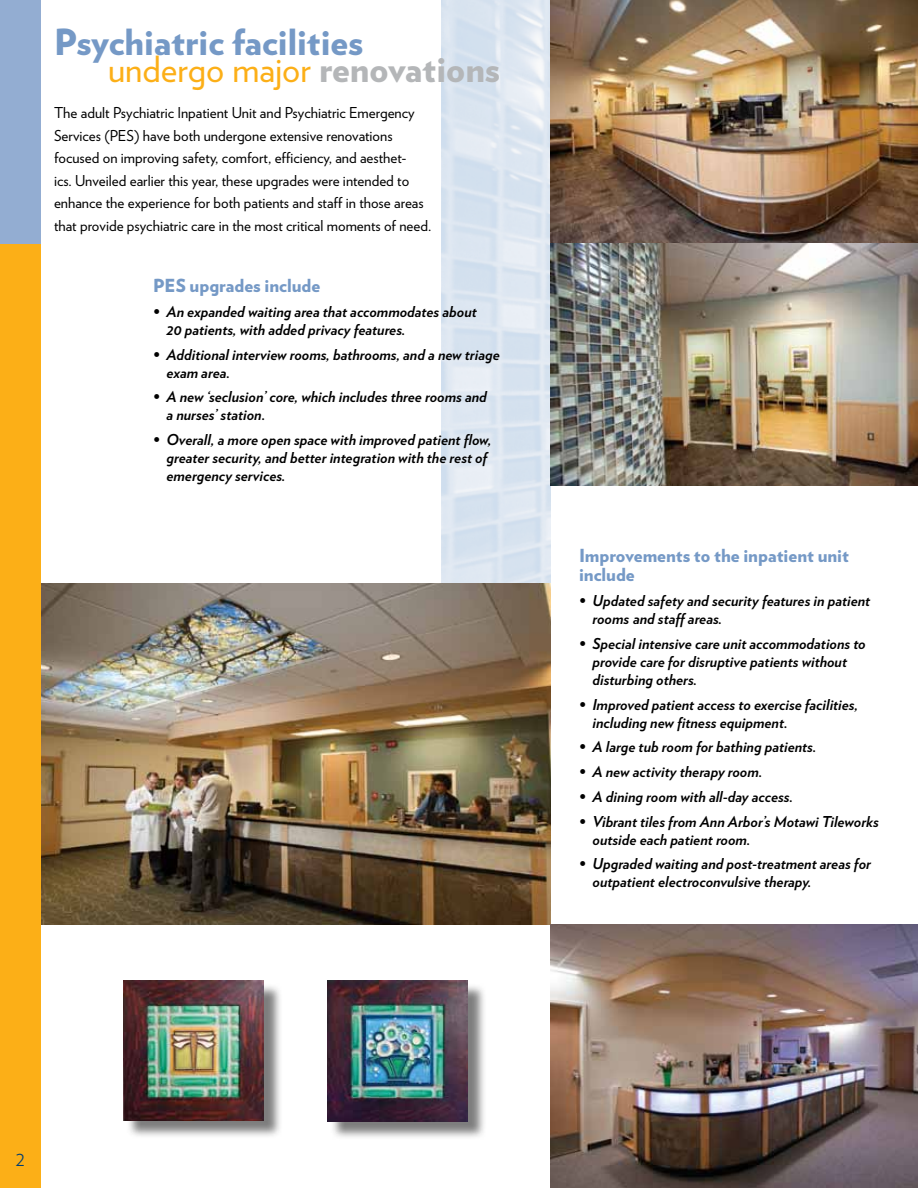
<style>
.page{position:relative;width:918px;height:1188px;background:#fff}
.page>*{position:absolute;margin:0;border:0;box-sizing:border-box;transform-origin:0 0}
.t1{font:900 36px/27px "Verlag";color:#7599c6}
.t2{font:300 21px "Verlag";color:#003d71}
.t3{font:900 18px/19.5px "Verlag";color:#7599c6}
.t4{font:italic 700 15px/18px "Verlag";color:#000}
.t5{font:15px/22.5px "Verlag";color:#000}
.s1{font-weight:400;color:#fcaf17}
.s2{color:#b4b6b8}
</style>
<div class="page">
<img style="left:41px;top:583px;width:509px;height:341px">
<div style="left:330px;top:983px;width:157px;height:157px;background:#000;opacity:.51"></div>
<img style="left:328px;top:981px;width:140px;height:141px">
<img style="left:550px;top:924px;width:368px;height:264px">
<div style="left:126px;top:983px;width:157px;height:156px;background:#000;opacity:.51"></div>
<img style="left:124px;top:981px;width:140px;height:139px">
<div style="left:0;top:237px;width:41px;height:951px;background:#fcaf17"></div>
<div style="left:0;top:0;width:41px;height:244px;background:#93add2"></div>
<img style="left:550px;top:0;width:368px;height:486px">
<h1 class="t1" style="left:108px;top:27px;width:393px;text-indent:-54px">Psychiatric facilities<br><span class="s1">undergo major</span> <span class="s2">renovations</span></h1>
<p class="t5" style="left:54px;top:101px;width:379px">The adult Psychiatric Inpatient Unit and Psychiatric Emergency Services (PES) have both undergone extensive renovations focused on improving safety, comfort, efficiency, and aesthet-<br>ics. Unveiled earlier this year, these upgrades were intended to enhance the experience for both patients and staff in those areas that provide psychiatric care in the most critical moments of need.</p>
<p class="t3" style="left:153px;top:275px;width:169px">PES upgrades include</p>
<p class="t4" style="left:166px;top:302px;width:312px;text-indent:-14px">• An expanded waiting area that accommodates about<br>20 patients, with added privacy features.</p>
<p class="t4" style="left:166px;top:344px;width:335px;text-indent:-14px">• Additional interview rooms, bathrooms, and a new triage exam area.</p>
<p class="t4" style="left:166px;top:387px;width:322px;text-indent:-14px">• A new ‘seclusion’ core, which includes three rooms and a nurses’ station.</p>
<p class="t4" style="left:166px;top:430px;width:326px;text-indent:-14px">• Overall, a more open space with improved patient flow, greater security, and better integration with the rest of emergency services.</p>
<p class="t3" style="left:579px;top:545px;width:272px">Improvements to the inpatient unit include</p>
<p class="t4" style="left:593px;top:591px;width:279px;text-indent:-14px">• Updated safety and security features in patient rooms and staffareas.</p>
<p class="t4" style="left:593px;top:634px;width:275px;text-indent:-14px">• Special intensive care unit accommodations to provide care for disruptive patients without disturbing others.</p>
<p class="t4" style="left:593px;top:694px;width:267px;text-indent:-14px">• Improved patient access to exercise facilities, including new fitness equipment.</p>
<p class="t4" style="left:579px;top:737px;width:239px">• A large tub room for bathing patients.</p>
<p class="t4" style="left:579px;top:762px;width:185px">• A new activity therapy room.</p>
<p class="t4" style="left:579px;top:787px;width:216px">• A dining room with all-day access.</p>
<p class="t4" style="left:593px;top:811px;width:288px;text-indent:-14px">• Vibrant tiles from Ann Arbor’s Motawi Tileworks outside each patient room.</p>
<p class="t4" style="left:593px;top:854px;width:280px;text-indent:-14px">• Upgraded waiting and post-treatment areas for outpatient electroconvulsive therapy.</p>
<h2 class="t2" style="left:16px;top:1143px;width:11px">2</h2>
</div>
